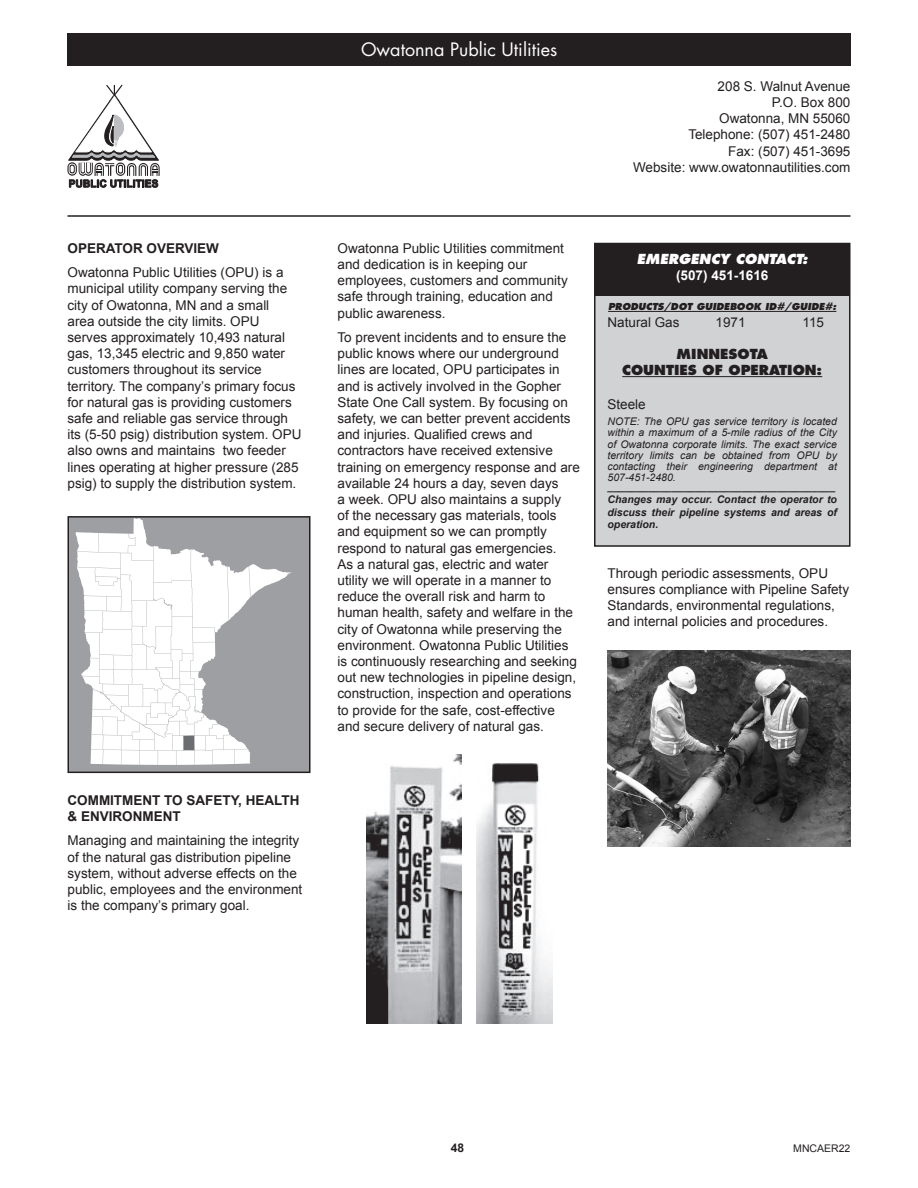
<style>
.page{position:relative;width:918px;height:1188px;background:#fff}
.page>*{position:absolute;margin:0;border:0;box-sizing:border-box;transform-origin:0 0}
.t1{font:18px "Futura";color:#fff}
.t2{font:13.5px/16.2px "Arial";color:#231f20}
.t3{font:700 13.5px/16.2px "Arial";color:#231f20}
.t4{font:800 13.5px "Futura";color:#231f20}
.t5{font:italic 800 13.5px "Futura";color:#fff}
.t6{font:700 13.5px "Arial";color:#fff}
.t7{font:700 12px "Arial";color:#231f20}
.t8{font:italic 10.5px/11.2px "Arial";color:#231f20;text-align:justify}
.t9{font:italic 700 10.5px/12.6px "Arial";color:#231f20;text-align:justify}
.t10{font:10.5px "Arial";color:#231f20}
.t11{font:italic 800 9.3px "Futura";color:#231f20}
</style>
<div class="page">
<hr style="left:68px;top:215px;width:783px;height:2px;background:#231f20">
<div style="left:68px;top:34px;width:783px;height:32px;background:#231f20"></div>
<div style="left:595px;top:244px;width:255px;height:302px;background:#d1d2d4"></div>
<div style="left:594px;top:243px;width:257px;height:304px;border:2px solid #231f20"></div>
<div style="left:594px;top:243px;width:256px;height:52px;background:#231f20"></div>
<hr style="left:608px;top:311px;width:228px;height:1px;background:#231f20">
<hr style="left:622px;top:376px;width:200px;height:1px;background:#231f20">
<svg style="left:71px;top:519px;width:237px;height:251px"></svg>
<div style="left:68px;top:516px;width:243px;height:257px;border:2px solid #231f20"></div>
<img style="left:366px;top:754px;width:95px;height:270px">
<img style="left:476px;top:763px;width:76px;height:261px">
<svg style="left:68px;top:85px;width:92px;height:103px"></svg>
<img style="left:608px;top:650px;width:242px;height:196px">
<p class="t3" style="left:68px;top:240px;width:153px">OPERATOR OVERVIEW</p>
<p class="t2" style="left:68px;top:264px;width:236px">Owatonna Public Utilities (OPU) is a municipal utility company serving the city of Owatonna, MN and a small<br>area outside the city limits. OPU serves approximately 10,493 natural gas, 13,345 electric and 9,850 water customers throughout its service territory. The company’s primary focus for natural gas is providing customers safe and reliable gas service through its (5-50 psig) distribution system. OPU also owns and maintains two feeder lines operating at higher pressure (285 psig) to supply the distribution system.</p>
<p class="t3" style="left:68px;top:792px;width:233px">COMMITMENT TO SAFETY, HEALTH &amp; ENVIRONMENT</p>
<p class="t2" style="left:68px;top:833px;width:236px">Managing and maintaining the integrity of the natural gas distribution pipeline system, without adverse effects on the public, employees and the environment is the company’s primary goal.</p>
<p class="t1" style="left:361px;top:38px;width:198px">Owatonna Public Utilities</p>
<p class="t2" style="left:718px;top:78px;width:134px">208 S. Walnut Avenue</p>
<p class="t2" style="left:772px;top:94px;width:80px">P.O. Box 800</p>
<p class="t2" style="left:719px;top:111px;width:133px">Owatonna, MN 55060</p>
<p class="t2" style="left:688px;top:127px;width:164px">Telephone: (507) 451-2480</p>
<p class="t2" style="left:728px;top:143px;width:124px">Fax: (507) 451-3695</p>
<p class="t2" style="left:633px;top:159px;width:219px">Website: www.owatonnautilities.com</p>
<p class="t2" style="left:338px;top:240px;width:232px">Owatonna Public Utilities commitment and dedication is in keeping our employees, customers and community safe through training, education and public awareness.</p>
<p class="t2" style="left:338px;top:329px;width:244px">To prevent incidents and to ensure the public knows where our underground lines are located, OPU participates in and is actively involved in the Gopher State One Call system. By focusing on safety, we can better prevent accidents and injuries. Qualified crews and contractors have received extensive training on emergency response and are available 24 hours a day, seven days<br>a week. OPU also maintains a supply<br>of the necessary gas materials, tools and equipment so we can promptly respond to natural gas emergencies.<br>As a natural gas, electric and water utility we will operate in a manner to reduce the overall risk and harm to human health, safety and welfare in the city of Owatonna while preserving the environment. Owatonna Public Utilities is continuously researching and seeking out new technologies in pipeline design, construction, inspection and operations to provide for the safe, cost-effective and secure delivery of natural gas.</p>
<p class="t5" style="left:637px;top:250px;width:172px">EMERGENCY CONTACT:</p>
<p class="t6" style="left:676px;top:266px;width:94px">(507) 451-1616</p>
<p class="t11" style="left:608px;top:301px;width:230px">PRODUCTS/DOT GUIDEBOOK ID#/GUIDE#:</p>
<p class="t2" style="left:608px;top:314px;width:74px">Natural Gas</p>
<p class="t2" style="left:716px;top:314px;width:32px">1971</p>
<p class="t2" style="left:802px;top:314px;width:23px">115</p>
<p class="t4" style="left:677px;top:345px;width:93px">MINNESOTA</p>
<p class="t4" style="left:622px;top:362px;width:202px">COUNTIES OF OPERATION:</p>
<p class="t2" style="left:608px;top:396px;width:40px">Steele</p>
<p class="t8" style="left:608px;top:416px;width:231px">NOTE: The OPU gas service territory is located within a maximum of a 5-mile radius of the City of Owatonna corporate limits. The exact service territory limits can be obtained from OPU by contacting their engineering department at 507-451-2480.</p>
<p class="t9" style="left:608px;top:481px;width:229px">_______________________________________</p>
<p class="t9" style="left:608px;top:493px;width:231px">Changes may occur. Contact the operator to discuss their pipeline systems and areas of operation.</p>
<p class="t2" style="left:608px;top:565px;width:243px">Through periodic assessments, OPU ensures compliance with Pipeline Safety Standards, environmental regulations, and internal policies and procedures.</p>
<p class="t7" style="left:451px;top:1140px;width:15px">48</p>
<p class="t10" style="left:793px;top:1141px;width:59px">MNCAER22</p>
</div>
